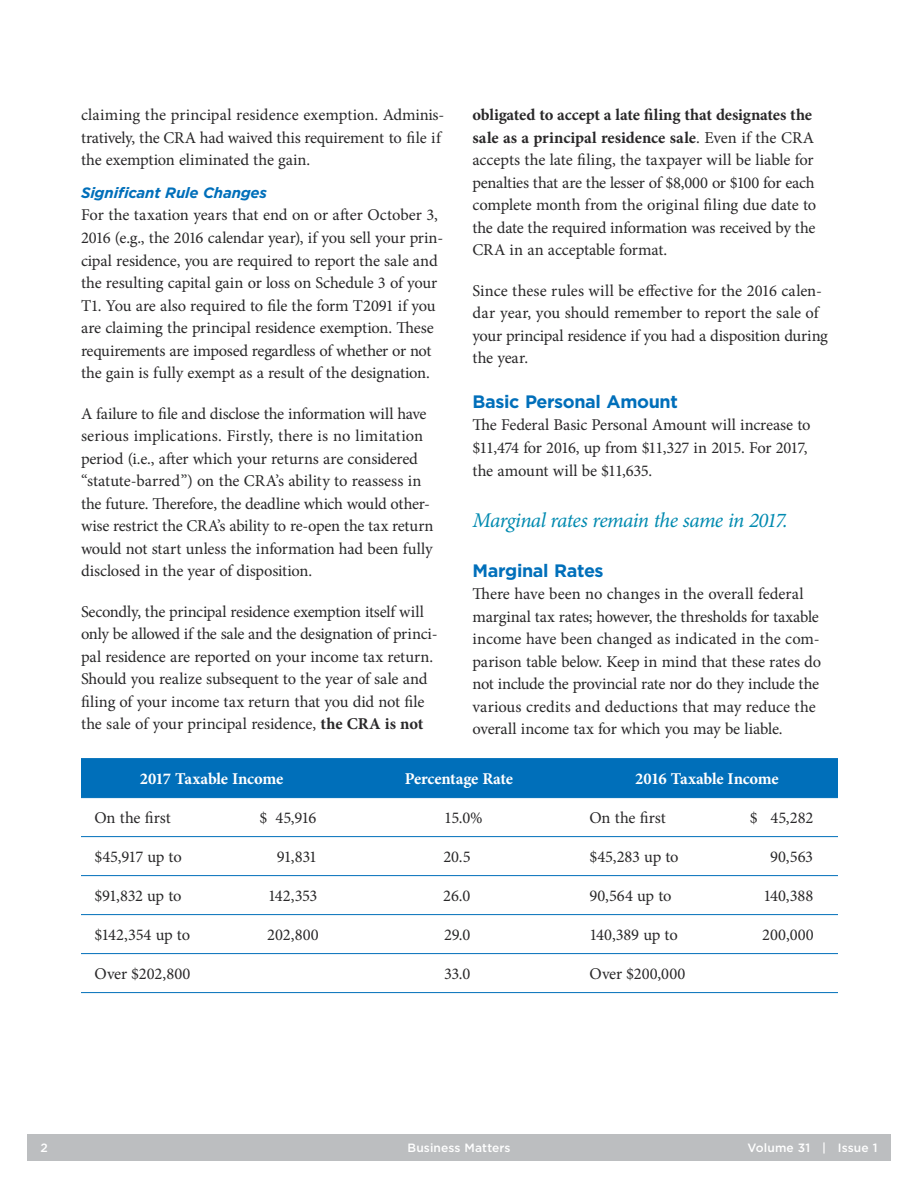
<style>
.page{position:relative;width:918px;height:1188px;background:#fff}
.page>*{position:absolute;margin:0;border:0;box-sizing:border-box;transform-origin:0 0}
.t1{font:italic 21px "Minion Pro";letter-spacing:-.03em;color:#008ab0}
.t2{font:700 18px "Gotham";letter-spacing:-.02em;color:#006fba}
.t3{font:16.5px/22.5px "Minion Pro";letter-spacing:-.01em;color:#292829}
.t4{font:700 16.5px "Minion Pro";letter-spacing:-.02em;color:#fff}
.t5{font:16.5px "Minion Pro";letter-spacing:.01em;color:#292829}
.t6{font:italic 700 15px "Gotham";letter-spacing:-.01em;color:#006fba}
.t7{font:500 12px "Gotham";letter-spacing:.01em;color:#fff}
.s1{font-weight:700}
</style>
<div class="page">
<div style="left:27px;top:1134px;width:864px;height:27px;background:#bcbec0"></div>
<div style="left:81px;top:759px;width:757px;height:38px;background:#006fba"></div>
<hr style="left:81px;top:758px;width:261px;height:1px;background:#006fba">
<hr style="left:342px;top:758px;width:234px;height:1px;background:#006fba">
<hr style="left:576px;top:758px;width:262px;height:1px;background:#006fba">
<hr style="left:81px;top:797px;width:261px;height:1px;background:#006fba">
<hr style="left:342px;top:797px;width:234px;height:1px;background:#006fba">
<hr style="left:576px;top:797px;width:262px;height:1px;background:#006fba">
<hr style="left:81px;top:836px;width:261px;height:1px;background:#006fba">
<hr style="left:342px;top:836px;width:234px;height:1px;background:#006fba">
<hr style="left:576px;top:836px;width:262px;height:1px;background:#006fba">
<hr style="left:81px;top:875px;width:261px;height:1px;background:#006fba">
<hr style="left:342px;top:875px;width:234px;height:1px;background:#006fba">
<hr style="left:576px;top:875px;width:262px;height:1px;background:#006fba">
<hr style="left:81px;top:914px;width:261px;height:1px;background:#006fba">
<hr style="left:342px;top:914px;width:234px;height:1px;background:#006fba">
<hr style="left:576px;top:914px;width:262px;height:1px;background:#006fba">
<hr style="left:81px;top:953px;width:261px;height:1px;background:#006fba">
<hr style="left:342px;top:953px;width:234px;height:1px;background:#006fba">
<hr style="left:576px;top:953px;width:262px;height:1px;background:#006fba">
<hr style="left:81px;top:992px;width:261px;height:1px;background:#006fba">
<hr style="left:342px;top:992px;width:234px;height:1px;background:#006fba">
<hr style="left:576px;top:992px;width:262px;height:1px;background:#006fba">
<p class="t3" style="left:81px;top:104px;width:365px">claiming the principal residence exemption. Adminis&shy;tratively, the CRA had waived this requirement to file if the exemption eliminated the gain.</p>
<p class="t6" style="left:81px;top:183px;width:187px">Significant Rule Changes</p>
<p class="t3" style="left:81px;top:204px;width:364px">For the taxation years that end on or after October 3, 2016 (e.g., the 2016 calendar year), if you sell your prin&shy;cipal residence, you are required to report the sale and the resulting capital gain or loss on Schedule 3 of your T1. You are also required to file the form T2091 if you are claiming the principal residence exemption. These requirements are imposed regardless of whether or not the gain is fully exempt as a result of the designation.</p>
<p class="t3" style="left:81px;top:402px;width:354px">A failure to file and disclose the information will have serious implications. Firstly, there is no limitation period (i.e., after which your returns are considered “statute-barred”) on the CRA’s ability to reassess in the future. Therefore, the deadline which would other&shy;wise restrict the CRA’s ability to re-open the tax return would not start unless the information had been fully disclosed in the year of disposition.</p>
<p class="t3" style="left:81px;top:600px;width:358px">Secondly, the principal residence exemption itself will only be allowed if the sale and the designation of princi&shy;pal residence are reported on your income tax return.<br>Should you realize subsequent to the year of sale and filing of your income tax return that you did not file the sale of your principal residence, <span class="s1">the CRA is not</span></p>
<p class="t3" style="left:472px;top:104px;width:345px"><span class="s1">obligated to accept a late filing that designates the sale as a principal residence sale</span>. Even if the CRA accepts the late filing, the taxpayer will be liable for penalties that are the lesser of $8,000 or $100 for each complete month from the original filing due date to the date the required information was received by the CRA in an acceptable format.</p>
<p class="t3" style="left:472px;top:279px;width:357px">Since these rules will be effective for the 2016 calen&shy;dar year, you should remember to report the sale of your principal residence if you had a disposition during the year.</p>
<p class="t2" style="left:472px;top:390px;width:207px">Basic Personal Amount</p>
<p class="t3" style="left:472px;top:414px;width:340px">The Federal Basic Personal Amount will increase to $11,474 for 2016, up from $11,327 in 2015. For 2017, the amount will be $11,635.</p>
<p class="t1" style="left:472px;top:506px;width:317px">Marginal rates remain the same in 2017.</p>
<p class="t2" style="left:472px;top:558px;width:133px">Marginal Rates</p>
<p class="t3" style="left:472px;top:583px;width:350px">There have been no changes in the overall federal marginal tax rates; however, the thresholds for taxable income have been changed as indicated in the com&shy;parison table below. Keep in mind that these rates do not include the provincial rate nor do they include the various credits and deductions that may reduce the overall income tax for which you may be liable.</p>
<p class="t4" style="left:140px;top:767px;width:145px">2017 Taxable Income</p>
<p class="t4" style="left:405px;top:767px;width:110px">Percentage Rate</p>
<p class="t4" style="left:635px;top:767px;width:145px">2016 Taxable Income</p>
<p class="t3" style="left:94px;top:807px;width:78px">On the first</p>
<p class="t3" style="left:259px;top:807px;width:58px">$ 45,916</p>
<p class="t3" style="left:444px;top:807px;width:40px">15.0%</p>
<p class="t3" style="left:589px;top:807px;width:78px">On the first</p>
<p class="t3" style="left:750px;top:807px;width:65px">$ 45,282</p>
<p class="t3" style="left:94px;top:846px;width:89px">$45,917 up to</p>
<p class="t3" style="left:277px;top:846px;width:42px">91,831</p>
<p class="t3" style="left:443px;top:846px;width:29px">20.5</p>
<p class="t3" style="left:589px;top:846px;width:91px">$45,283 up to</p>
<p class="t3" style="left:770px;top:846px;width:44px">90,563</p>
<p class="t3" style="left:94px;top:885px;width:89px">$91,832 up to</p>
<p class="t3" style="left:268px;top:885px;width:51px">142,353</p>
<p class="t3" style="left:443px;top:885px;width:29px">26.0</p>
<p class="t3" style="left:589px;top:885px;width:84px">90,564 up to</p>
<p class="t3" style="left:763px;top:885px;width:51px">140,388</p>
<p class="t3" style="left:94px;top:924px;width:97px">$142,354 up to</p>
<p class="t3" style="left:267px;top:924px;width:53px">202,800</p>
<p class="t3" style="left:444px;top:924px;width:28px">29.0</p>
<p class="t3" style="left:589px;top:924px;width:90px">140,389 up to</p>
<p class="t3" style="left:762px;top:924px;width:53px">200,000</p>
<p class="t3" style="left:94px;top:963px;width:97px">Over $202,800</p>
<p class="t3" style="left:444px;top:963px;width:28px">33.0</p>
<p class="t5" style="left:589px;top:963px;width:98px">Over $200,000</p>
<p class="t7" style="left:40px;top:1140px;width:9px">2</p>
<p class="t7" style="left:407px;top:1140px;width:105px">Business Matters</p>
<p class="t7" style="left:748px;top:1140px;width:131px">Volume 31 | Issue 1</p>
</div>
